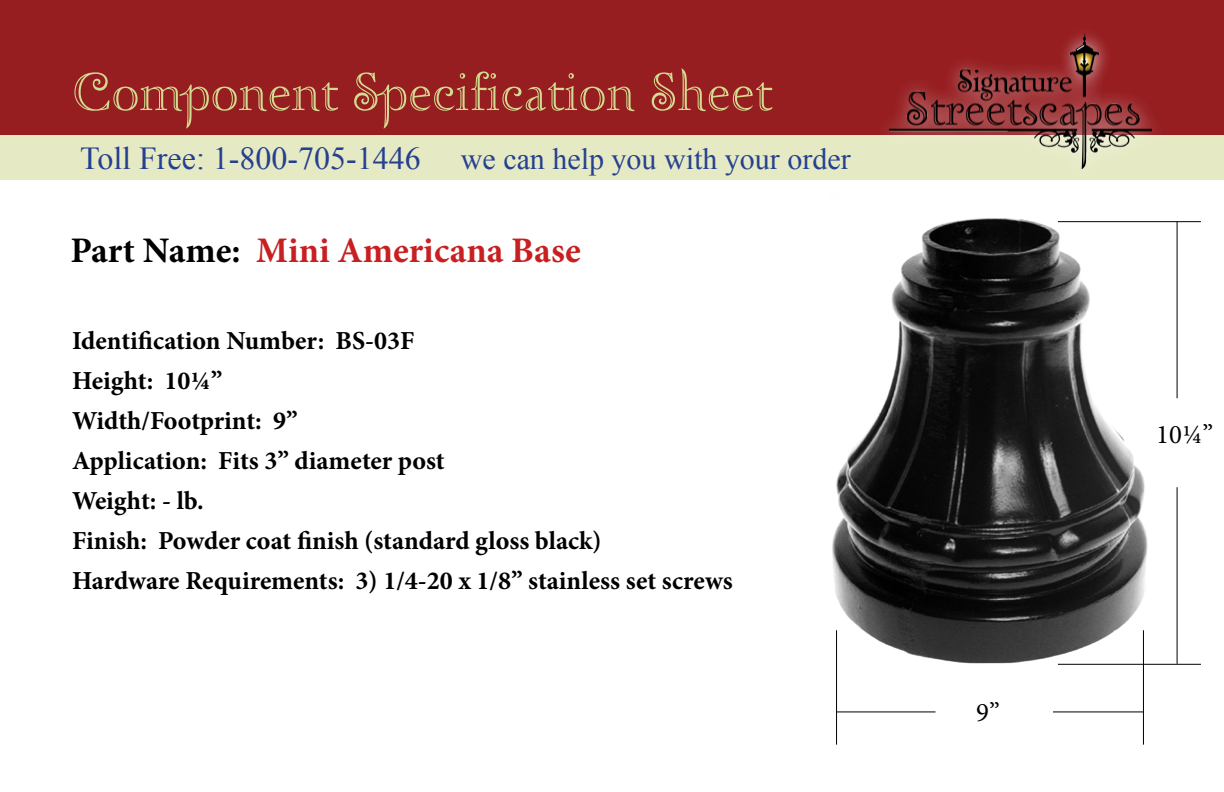
<style>
.page{position:relative;width:1224px;height:792px;background:#fff}
.page>*{position:absolute;margin:0;border:0;box-sizing:border-box;transform-origin:0 0}
.t1{font:52px "Zephyr Openface";color:#d4db91}
.t2{font:700 36px "Minion Pro";color:#c82021}
.t3{font:30px "Times New Roman";color:#25408f}
.t4{font:26.8px "Minion Pro";color:#000}
.t5{font:700 26px/40px "Minion Pro";color:#000}
.s1{font-size:32px}
.s2{color:#000}
</style>
<div class="page">
<div style="left:0;top:120px;width:1224px;height:60px;background:#e6eac4"></div>
<div style="left:0;top:0;width:1224px;height:135px;background:#961e21"></div>
<div style="left:874px;top:22px;width:293px;height:161px;background:#fff;opacity:.8"></div>
<img style="left:890px;top:34px;width:262px;height:135px">
<img style="left:832px;top:218px;width:340px;height:465px">
<hr style="left:1177px;top:487px;width:1px;height:177px;background:#000">
<hr style="left:1177px;top:222px;width:1px;height:176px;background:#000">
<hr style="left:1058px;top:664px;width:143px;height:1px;background:#000">
<hr style="left:1058px;top:221px;width:143px;height:1px;background:#000">
<hr style="left:837px;top:711px;width:98px;height:1px;background:#000">
<hr style="left:1053px;top:711px;width:90px;height:1px;background:#000">
<hr style="left:836px;top:630px;width:1px;height:115px;background:#000">
<hr style="left:1143px;top:630px;width:1px;height:115px;background:#000">
<h1 class="t1" style="left:72px;top:59px;width:702px">Component Specification Sheet</h1>
<p class="t3" style="left:80px;top:138px;width:772px"><span class="s1">Toll Free: 1-800-705-1446</span> we can help you with your order</p>
<h2 class="t2" style="left:71px;top:225px;width:512px"><span class="s2">Part Name:</span> Mini Americana Base</h2>
<p class="t5" style="left:72px;top:320px;width:662px">Identification Number: BS-03F<br>Height: 10¼”<br>Width/Footprint: 9”<br>Application: Fits 3” diameter post<br>Weight: - lb.<br>Finish: Powder coat finish (standard gloss black)<br>Hardware Requirements: 3) 1/4-20 x 1/8” stainless set screws</p>
<p class="t4" style="left:976px;top:694px;width:25px">9”</p>
<p class="t4" style="left:1156px;top:417px;width:58px">10¼”</p>
</div>
